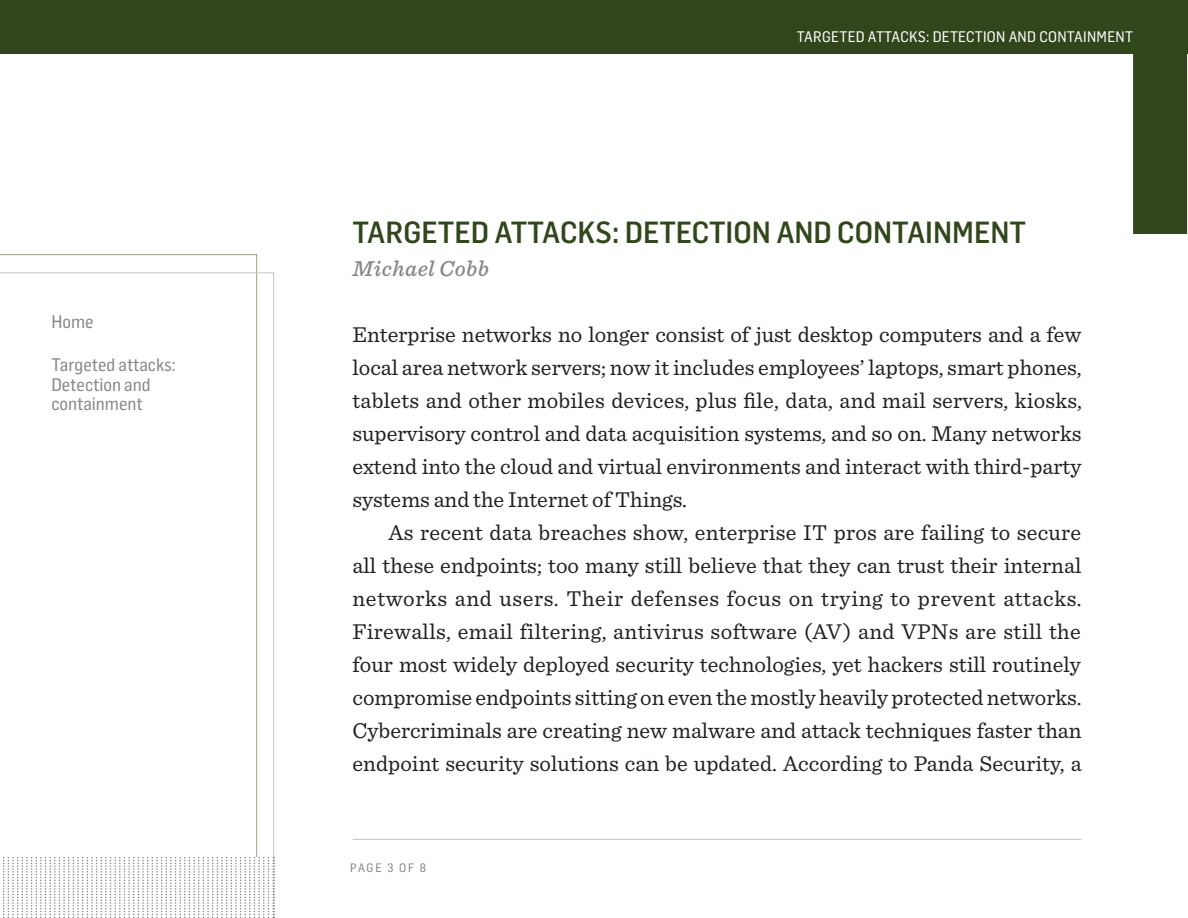
<style>
.page{position:relative;width:1188px;height:918px;background:#fff}
.page>*{position:absolute;margin:0;border:0;box-sizing:border-box;transform-origin:0 0}
.Article_Title{font:500 30px "Flama Semicondensed";color:#32461b}
.body_copy{font:22.5px/33px "Sentinel";color:#231f20;text-align:justify}
.body_copy-first_para{font:22.5px/33px "Sentinel";color:#231f20;text-align:justify}
.Author{font:italic 500 22.5px "Sentinel";letter-spacing:.02em;color:#858688}
.t1{font:17.85px/19.5px "Flama Semicondensed Basic";color:#858688}
.t2{font:15px "Flama Semicondensed Basic";letter-spacing:.02em;color:#fff}
.t3{font:12px "Flama Semicondensed Basic";letter-spacing:.145em;color:#858688}
</style>
<div class="page">
<svg style="left:0;top:272px;width:274px;height:585px"></svg>
<hr style="left:353px;top:839px;width:728px;height:1px;background:#c3c4c6">
<div style="left:1133px;top:0;width:54px;height:234px;background:#32461b"></div>
<div style="left:0;top:0;width:1188px;height:54px;background:#32461b"></div>
<svg style="left:3px;top:857px;width:271px;height:61px"></svg>
<p class="t1" style="left:51px;top:311px;width:44px">Home</p>
<p class="t1" style="left:51px;top:354px;width:126px">Targeted attacks:<br>Detection and containment</p>
<p class="t2" style="left:797px;top:27px;width:338px">TARGETED ATTACKS: DETECTION AND CONTAINMENT</p>
<p class="Article_Title" style="left:352px;top:213px;width:675px">TARGETED ATTACKS: DETECTION AND CONTAINMENT</p>
<p class="Author" style="left:352px;top:251px;width:138px">Michael Cobb</p>
<p class="body_copy-first_para" style="left:352px;top:317px;width:731px">Enterprise networks no longer consist of just desktop computers and a few local area network servers; now it includes employees’ laptops, smart phones, tablets and other mobiles devices, plus file, data, and mail servers, kiosks, supervisory control and data acquisition systems, and so on. Many networks extend into the cloud and virtual environments and interact with third-party systems and the Internet of Things.</p>
<p class="body_copy" style="left:352px;top:515px;width:731px;text-indent:36px">As recent data breaches show, enterprise IT pros are failing to secure all these endpoints; too many still believe that they can trust their internal networks and users. Their defenses focus on trying to prevent attacks.<br>Firewalls, email filtering, antivirus software (AV) and VPNs are still the four most widely deployed security technologies, yet hackers still routinely compromise endpoints sitting on even the mostly heavily protected networks.<br>Cybercriminals are creating new malware and attack techniques faster than endpoint security solutions can be updated. According to Panda Security, a</p>
<p class="t3" style="left:350px;top:860px;width:77px">PAGE 3 OF 8</p>
</div>
